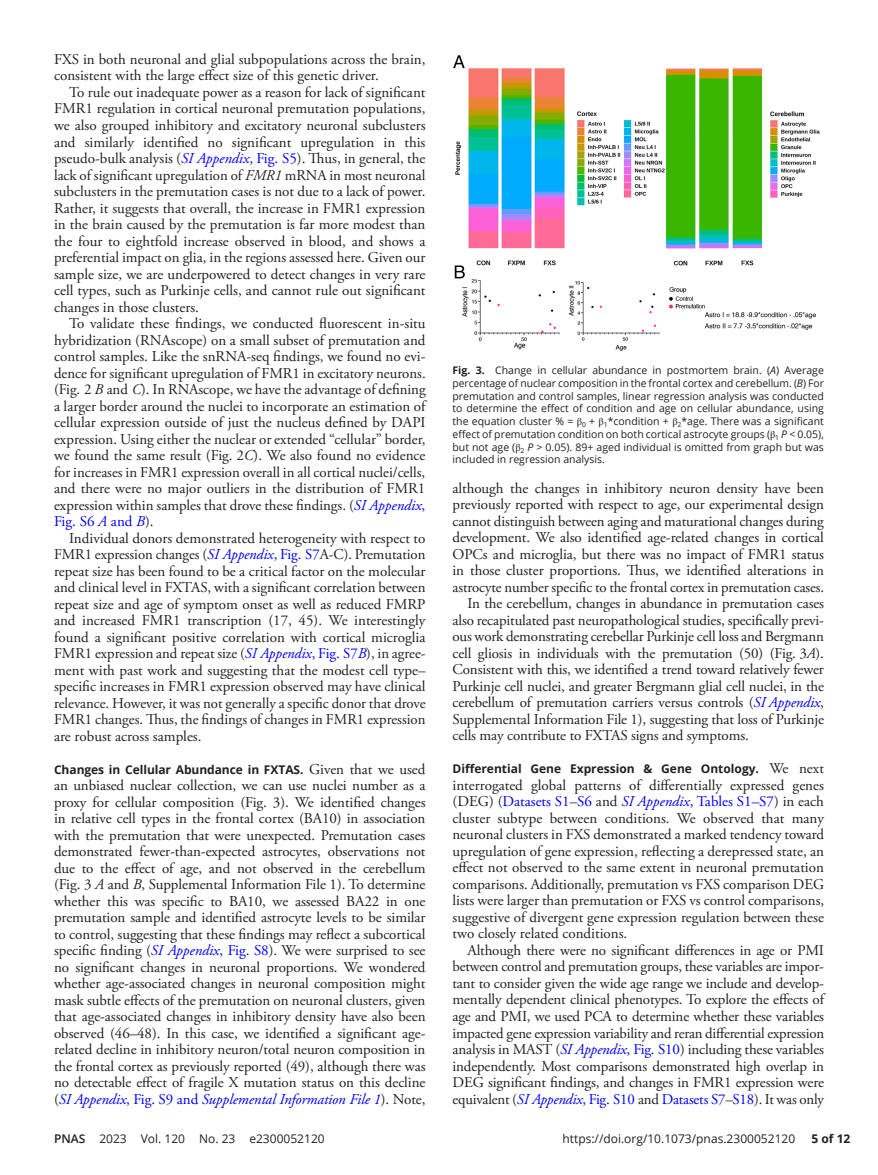
<style>
.page{position:relative;width:878px;height:1175px;background:#fff}
.page>*{position:absolute;margin:0;border:0;box-sizing:border-box;transform-origin:0 0}
.t1{font:15px/16.5px "Adobe Garamond Pro";letter-spacing:-.005em;color:#231f20;text-align:justify}
.t2{font:700 12px "Open Sans";color:#231f20}
.t3{font:12px "Open Sans";color:#231f20}
.t4{font:10.5px/12.8px "Open Sans";color:#231f20;text-align:justify}
.s1{font-style:italic;color:#00f}
.s2{color:#00f}
.s3{font-style:italic}
.s4{font-family:"Adobe Garamond Pro";font-weight:400;font-size:15px}
.s5{font-weight:700}
.s6{font-family:"STIX"}
.s7{font-weight:600}
</style>
<div class="page">
<img style="left:453px;top:55px;width:367px;height:296px">
<p class="t1" style="left:54px;top:51px;width:373px">FXS in both neuronal and glial subpopulations across the brain, consistent with the large effect size of this genetic driver.</p>
<p class="t1" style="left:54px;top:84px;width:373px;text-indent:15px">To rule out inadequate power as a reason for lack of significant FMR1 regulation in cortical neuronal premutation populations, we also grouped inhibitory and excitatory neuronal subclusters and similarly identified no significant upregulation in this pseudo-bulk analysis (<span class="s1">SI Appendix</span><span class="s2">, Fig. S5</span>). Thus, in general, the lack of significant upregulation of <span class="s3">FMR1</span> mRNA in most neuronal subclusters in the premutation cases is not due to a lack of power.<br>Rather, it suggests that overall, the increase in FMR1 expression in the brain caused by the premutation is far more modest than the four to eightfold increase observed in blood, and shows a preferential impact on glia, in the regions assessed here. Given our sample size, we are underpowered to detect changes in very rare cell types, such as Purkinje cells, and cannot rule out significant changes in those clusters.</p>
<p class="t1" style="left:54px;top:315px;width:373px;text-indent:15px">To validate these findings, we conducted fluorescent in-situ hybridization (RNAscope) on a small subset of premutation and control samples. Like the snRNA-seq findings, we found no evi&shy;dence for significant upregulation of FMR1 in excitatory neurons. (Fig. 2 <span class="s3">B</span> and <span class="s3">C</span>). In RNAscope, we have the advantage of defining a larger border around the nuclei to incorporate an estimation of cellular expression outside of just the nucleus defined by DAPI expression. Using either the nuclear or extended “cellular” border, we found the same result (Fig. 2<span class="s3">C</span>). We also found no evidence for increases in FMR1 expression overall in all cortical nuclei/cells, and there were no major outliers in the distribution of FMR1 expression within samples that drove these findings. (<span class="s1">SI Appendix</span><span class="s2">, Fig. S6</span> <span class="s1">A</span> <span class="s2">and</span> <span class="s1">B</span>).</p>
<p class="t1" style="left:54px;top:530px;width:373px;text-indent:15px">Individual donors demonstrated heterogeneity with respect to FMR1 expression changes (<span class="s1">SI Appendix</span><span class="s2">, Fig. S7</span>A-C). Premutation repeat size has been found to be a critical factor on the molecular and clinical level in FXTAS, with a significant correlation between repeat size and age of symptom onset as well as reduced FMRP and increased FMR1 transcription (17, 45). We interestingly found a significant positive correlation with cortical microglia FMR1 expression and repeat size (<span class="s1">SI Appendix</span><span class="s2">, Fig. S7</span><span class="s1">B</span>), in agree&shy;ment with past work and suggesting that the modest cell type– specific increases in FMR1 expression observed may have clinical relevance. However, it was not generally a specific donor that drove FMR1 changes. Thus, the findings of changes in FMR1 expression are robust across samples.</p>
<p class="t2" style="left:54px;top:761px;width:373px">Changes in Cellular Abundance in FXTAS. <span class="s4">Given that we used</span></p>
<p class="t1" style="left:54px;top:777px;width:373px">an unbiased nuclear collection, we can use nuclei number as a proxy for cellular composition (Fig. 3). We identified changes in relative cell types in the frontal cortex (BA10) in association with the premutation that were unexpected. Premutation cases demonstrated fewer-than-expected astrocytes, observations not due to the effect of age, and not observed in the cerebellum (Fig. 3 <span class="s3">A</span> and <span class="s3">B</span>, Supplemental Information File 1). To determine whether this was specific to BA10, we assessed BA22 in one premutation sample and identified astrocyte levels to be similar to control, suggesting that these findings may reflect a subcortical specific finding (<span class="s1">SI Appendix</span><span class="s2">, Fig. S8</span>). We were surprised to see no significant changes in neuronal proportions. We wondered whether age-associated changes in neuronal composition might mask subtle effects of the premutation on neuronal clusters, given that age-associated changes in inhibitory density have also been observed (46–48). In this case, we identified a significant age&shy;related decline in inhibitory neuron/total neuron composition in the frontal cortex as previously reported (49), although there was no detectable effect of fragile X mutation status on this decline (<span class="s1">SI Appendix</span><span class="s2">, Fig. S9 and</span> <span class="s1">Supplemental Information File 1</span>). Note,</p>
<p class="t4" style="left:452px;top:363px;width:373px"><span class="s5">Fig. 3.</span> Change in cellular abundance in postmortem brain. (<span class="s3">A</span>) Average percentage of nuclear composition in the frontal cortex and cerebellum. (<span class="s3">B</span>) For premutation and control samples, linear regression analysis was conducted to determine the effect of condition and age on cellular abundance, using the equation cluster % = <span class="s6">β</span><sub>0</sub> + <span class="s6">β</span><sub>1</sub>*condition + <span class="s6">β</span><sub>2</sub>*age. There was a significant effect of premutation condition on both cortical astrocyte groups (<span class="s6">β</span><sub>1</sub> <span class="s3">P</span> &lt; 0.05), but not age (<span class="s6">β</span><sub>2</sub> <span class="s3">P</span> &gt; 0.05). 89+ aged individual is omitted from graph but was included in regression analysis.</p>
<p class="t1" style="left:452px;top:480px;width:373px">although the changes in inhibitory neuron density have been</p>
<p class="t1" style="left:452px;top:497px;width:373px">previously reported with respect to age, our experimental design</p>
<p class="t1" style="left:452px;top:513px;width:372px">cannot distinguish between aging and maturational changes during</p>
<p class="t1" style="left:452px;top:530px;width:373px">development. We also identified age-related changes in cortical</p>
<p class="t1" style="left:452px;top:546px;width:373px">OPCs and microglia, but there was no impact of FMR1 status</p>
<p class="t1" style="left:452px;top:563px;width:373px">in those cluster proportions. Thus, we identified alterations in</p>
<p class="t1" style="left:452px;top:579px;width:373px">astrocyte number specific to the frontal cortex in premutation cases.</p>
<p class="t1" style="left:467px;top:596px;width:358px">In the cerebellum, changes in abundance in premutation cases</p>
<p class="t1" style="left:452px;top:612px;width:373px">also recapitulated past neuropathological studies, specifically previ-</p>
<p class="t1" style="left:452px;top:629px;width:373px">ous work demonstrating cerebellar Purkinje cell loss and Bergmann</p>
<p class="t1" style="left:452px;top:645px;width:373px">cell gliosis in individuals with the premutation (50) (Fig. 3<span class="s3">A</span>).</p>
<p class="t1" style="left:452px;top:662px;width:373px">Consistent with this, we identified a trend toward relatively fewer</p>
<p class="t1" style="left:452px;top:678px;width:373px">Purkinje cell nuclei, and greater Bergmann glial cell nuclei, in the</p>
<p class="t1" style="left:452px;top:695px;width:373px">cerebellum of premutation carriers versus controls (<span class="s1">SI Appendix</span>,</p>
<p class="t1" style="left:452px;top:711px;width:373px">Supplemental Information File 1), suggesting that loss of Purkinje</p>
<p class="t1" style="left:452px;top:728px;width:298px">cells may contribute to FXTAS signs and symptoms.</p>
<p class="t2" style="left:452px;top:760px;width:373px">Differential Gene Expression &amp; Gene Ontology. <span class="s4">We next</span></p>
<p class="t1" style="left:452px;top:777px;width:373px">interrogated global patterns of differentially expressed genes (DEG) (<span class="s2">Datasets S1</span>–<span class="s2">S6</span> and <span class="s1">SI Appendix</span><span class="s2">, Tables S1–S7</span>) in each cluster subtype between conditions. We observed that many neuronal clusters in FXS demonstrated a marked tendency toward upregulation of gene expression, reflecting a derepressed state, an effect not observed to the same extent in neuronal premutation comparisons. Additionally, premutation vs FXS comparison DEG lists were larger than premutation or FXS vs control comparisons, suggestive of divergent gene expression regulation between these two closely related conditions.</p>
<p class="t1" style="left:452px;top:942px;width:373px;text-indent:15px">Although there were no significant differences in age or PMI between control and premutation groups, these variables are impor&shy;tant to consider given the wide age range we include and develop&shy;mentally dependent clinical phenotypes. To explore the effects of age and PMI, we used PCA to determine whether these variables impacted gene expression variability and reran differential expression analysis in MAST (<span class="s1">SI Appendix</span><span class="s2">, Fig. S10</span>) including these variables independently. Most comparisons demonstrated high overlap in DEG significant findings, and changes in FMR1 expression were equivalent (<span class="s1">SI Appendix</span><span class="s2">, Fig. S10</span> and <span class="s2">Datasets S7</span>–<span class="s2">S18</span>). It was only</p>
<p class="t3" style="left:54px;top:1130px;width:272px"><span class="s7">PNAS</span> 2023 Vol. 120 No. 23 e2300052120</p>
<p class="t3" style="left:562px;top:1130px;width:234px">https://doi.org/10.1073/pnas.2300052120</p>
<p class="t2" style="left:811px;top:1130px;width:40px">5 of 12</p>
</div>
